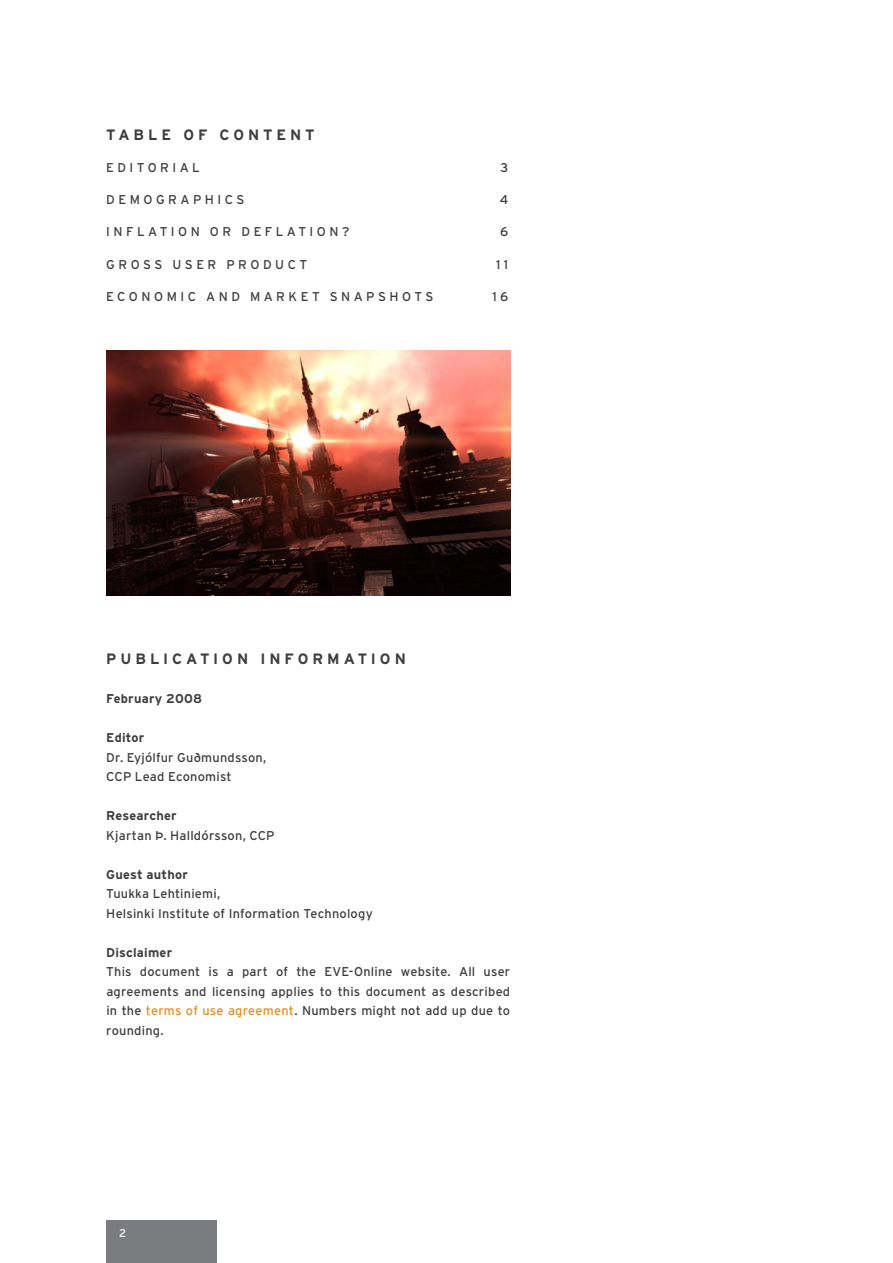
<style>
.page{position:relative;width:893px;height:1263px;background:#fff}
.page>*{position:absolute;margin:0;border:0;box-sizing:border-box;transform-origin:0 0}
.t1{font:700 15px "Interstate";letter-spacing:.26em;color:#3e3e3f}
.t2{font:12.75px/19.5px "Interstate";letter-spacing:.025em;color:#3e3e3f}
.t3{font:700 12.75px "Interstate";letter-spacing:.02em;color:#3e3e3f}
.t4{font:12.75px "Interstate";letter-spacing:.27em;color:#3e3e3f}
.t5{font:12.75px "Interstate";letter-spacing:.275em;color:#3e3e3f}
.t6{font:12.75px "Interstate";letter-spacing:.265em;color:#3e3e3f}
.t7{font:11.25px "Interstate";color:#fff}
.s1{color:#eb8c1b}
</style>
<div class="page">
<div style="left:106px;top:1220px;width:111px;height:43px;background:#7a7c7f"></div>
<img style="left:106px;top:350px;width:404px;height:245px">
<p class="t1" style="left:106px;top:126px;width:210px">Table of Content</p>
<p class="t6" style="left:106px;top:160px;width:95px">Edito rial</p>
<p class="t2" style="left:500px;top:158px;width:9px">3</p>
<p class="t5" style="left:106px;top:193px;width:140px">De mo graphics</p>
<p class="t2" style="left:500px;top:190px;width:10px">4</p>
<p class="t4" style="left:106px;top:225px;width:244px">I nflatio n o r de flatio n?</p>
<p class="t2" style="left:500px;top:222px;width:10px">6</p>
<p class="t2" style="left:106px;top:254px;width:47px">GR OSS</p>
<p class="t2" style="left:173px;top:254px;width:101px">US ERPR ODUCT</p>
<p class="t2" style="left:496px;top:254px;width:14px">1 1</p>
<p class="t4" style="left:106px;top:289px;width:329px">Eco no mic and M arke t S napsho ts</p>
<p class="t2" style="left:492px;top:287px;width:17px">1 6</p>
<p class="t1" style="left:106px;top:651px;width:301px">Publication I nformation</p>
<p class="t3" style="left:106px;top:692px;width:97px">February 2008</p>
<p class="t3" style="left:106px;top:731px;width:40px">Editor</p>
<p class="t2" style="left:106px;top:747px;width:162px">Dr. Eyjólfur Guðmundsson,<br>CCP</p>
<p class="t2" style="left:135px;top:767px;width:98px">Lead Economist</p>
<p class="t3" style="left:106px;top:809px;width:72px">Researcher</p>
<p class="t2" style="left:106px;top:825px;width:153px">Kjartan Þ. Halldórsson, CCP</p>
<p class="t3" style="left:106px;top:867px;width:83px">Guest author</p>
<p class="t2" style="left:106px;top:884px;width:268px">Tuukka Lehtiniemi,<br>H elsinki I nstitute of I nformation Technology</p>
<p class="t3" style="left:106px;top:945px;width:67px">Disclaimer</p>
<p class="t2" style="left:106px;top:962px;width:405px;text-align:justify">This document is a part of the EVE-Online website. All user agreements and licensing applies to this document as described in the <span class="s1">terms of use agreement</span>. N umbers might not add up due to rounding.</p>
<p class="t7" style="left:119px;top:1226px;width:9px">2</p>
</div>
